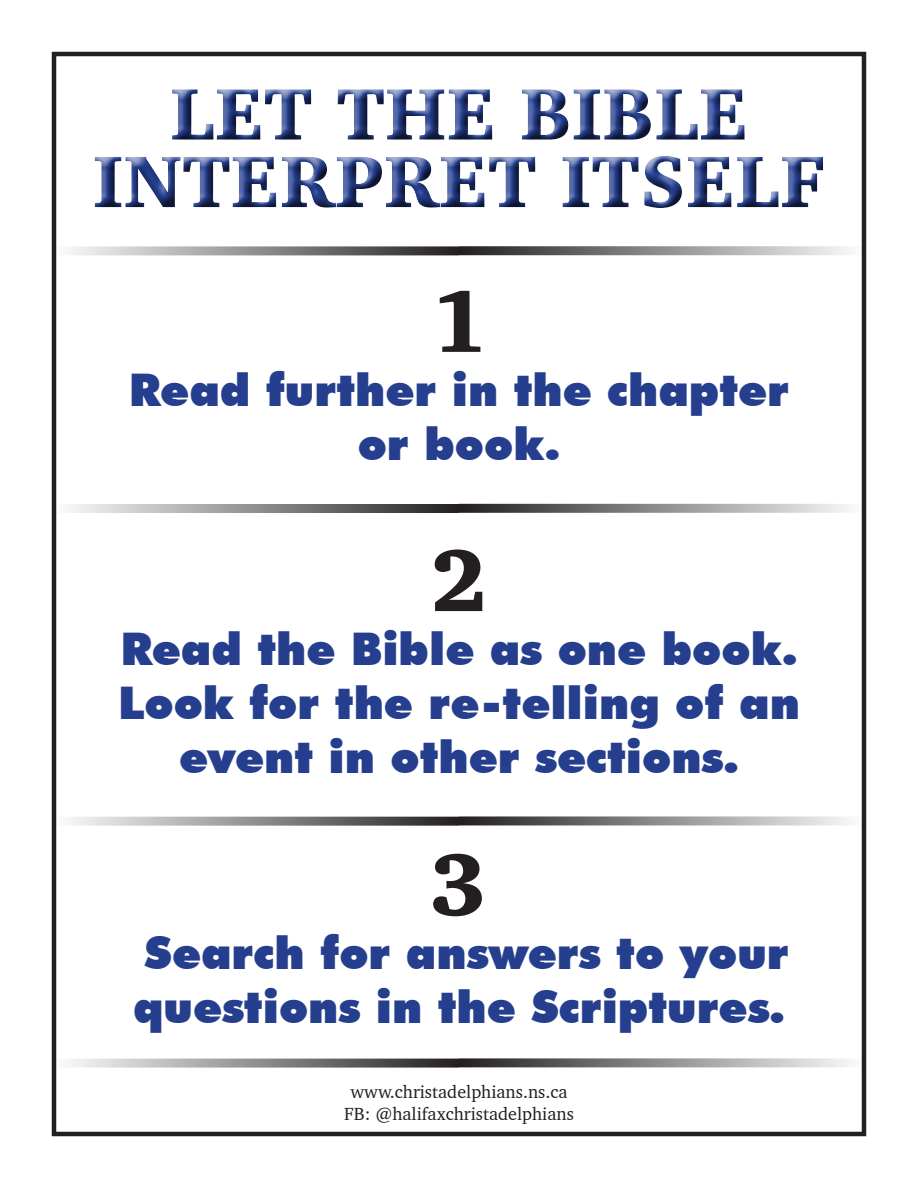
<style>
.page{position:relative;width:918px;height:1188px;background:#fff}
.page>*{position:absolute;margin:0;border:0;box-sizing:border-box;transform-origin:0 0}
.t1{font:900 90px "Charter BT";color:#231f20}
.t2{font:900 75px/67.5px "Charter BT";color:#253f8e;text-align:center}
.t3{font:900 45px/54px "Futura BT";color:#253f8e;text-align:center}
.t4{font:18px "Charter BT";color:#231f20}
</style>
<div class="page">
<div style="left:52px;top:52px;width:814px;height:1084px;border:4px solid #231f20"></div>
<div style="left:86px;top:82px;width:748px;height:137px;background:#231f20;opacity:.75"></div>
<svg style="left:459px;top:504px;width:405px;height:9px;background:#908e8f"></svg>
<svg style="left:54px;top:504px;width:405px;height:9px;background:#8e8c8d"></svg>
<svg style="left:459px;top:816px;width:405px;height:9px;background:#949292"></svg>
<svg style="left:54px;top:817px;width:405px;height:9px;background:#939191"></svg>
<svg style="left:459px;top:246px;width:405px;height:9px;background:#918f8f"></svg>
<svg style="left:54px;top:246px;width:405px;height:9px;background:#939292"></svg>
<svg style="left:459px;top:1058px;width:405px;height:9px;background:#939191"></svg>
<svg style="left:54px;top:1059px;width:405px;height:9px;background:#949292"></svg>
<h2 class="t2" style="left:93px;top:79px;width:734px">LET THE BIBLE<br>INTERPRET ITSELF</h2>
<p class="t1" style="left:430px;top:265px;width:59px">1</p>
<p class="t3" style="left:129px;top:363px;width:662px">Read further in the chapter</p>
<p class="t3" style="left:358px;top:417px;width:204px">or book.</p>
<p class="t1" style="left:430px;top:524px;width:59px">2</p>
<p class="t3" style="left:120px;top:622px;width:679px">Read the Bible as one book.</p>
<p class="t3" style="left:118px;top:676px;width:683px">Look for the re-telling of an event in other sections.</p>
<p class="t1" style="left:430px;top:828px;width:59px">3</p>
<p class="t3" style="left:145px;top:926px;width:646px">Search for answers to your</p>
<p class="t3" style="left:133px;top:980px;width:654px">questions in the Scriptures.</p>
<p class="t4" style="left:350px;top:1081px;width:219px">www.christadelphians.ns.ca</p>
<p class="t4" style="left:344px;top:1102px;width:231px">FB: @halifaxchristadelphians</p>
</div>
